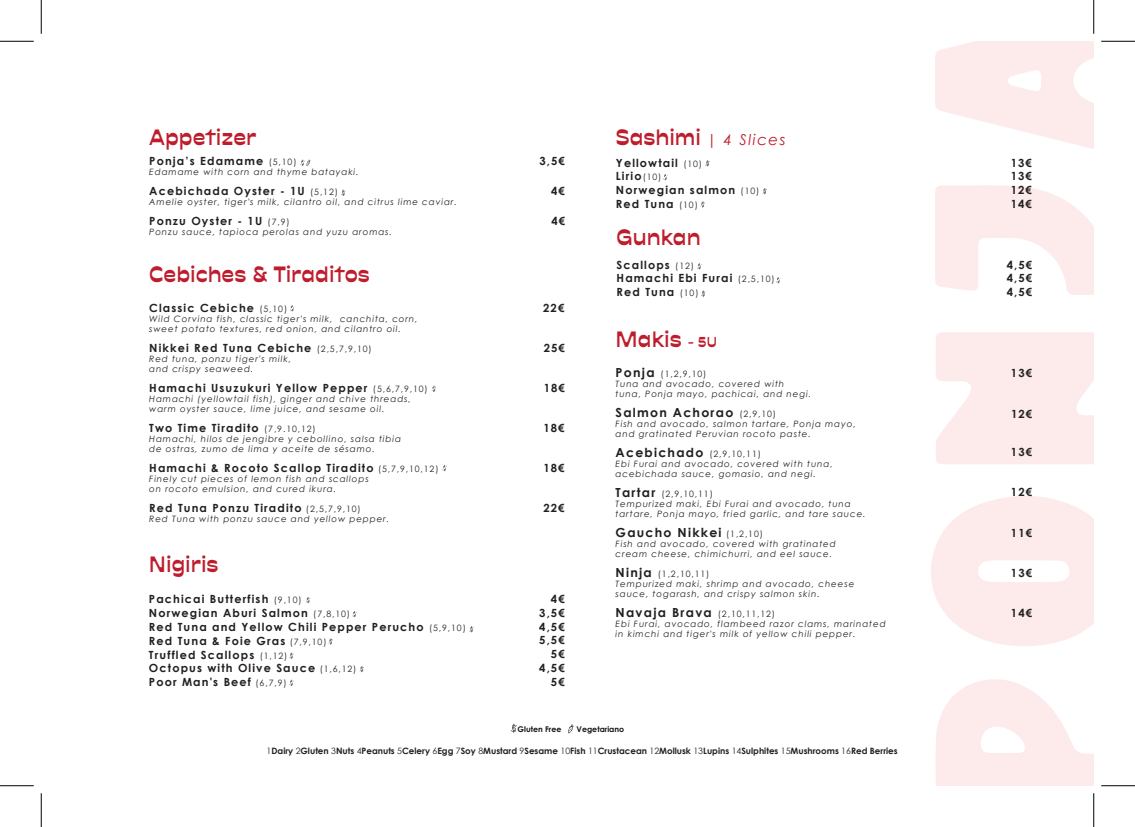
<style>
.page{position:relative;width:1135px;height:827px;background:#fff}
.page>*{position:absolute;margin:0;border:0;box-sizing:border-box;transform-origin:0 0}
.t1{font:700 expanded 21.25px "Antipol";color:#be1d2c}
.t2{font:italic 15px "Century Gothic";letter-spacing:.1em;color:#be1d2c}
.t3{font:700 12.5px "Century Gothic";letter-spacing:.1em;color:#231f20}
.t4{font:700 11.25px/13.8px "Century Gothic";letter-spacing:.1em;color:#231f20}
.t5{font:italic 8.75px/10px "Century Gothic";letter-spacing:.1em;color:#231f20}
.t6{font:700 8.75px "Century Gothic";color:#231f20}
.t7{font:700 7.88px "Century Gothic Pro";color:#111416}
.s1{font-weight:400;font-size:8.75px}
.s2{font-family:"Antipol";font-weight:700;font-style:normal;font-stretch:expanded;font-size:21.25px}
.s3{font-size:13.75px}
.s4{font-weight:700;font-style:normal;font-size:12.5px}
.s5{font-style:normal}
.s6{font-weight:400}
</style>
<div class="page">
<svg style="left:936px;top:332px;width:158px;height:132px"></svg>
<svg style="left:931px;top:496px;width:163px;height:150px"></svg>
<svg style="left:935px;top:41px;width:159px;height:108px"></svg>
<svg style="left:936px;top:679px;width:158px;height:106px"></svg>
<svg style="left:935px;top:185px;width:159px;height:110px"></svg>
<svg style="left:511px;top:723px;width:6px;height:10px"></svg>
<svg style="left:568px;top:724px;width:6px;height:9px"></svg>
<svg style="left:300px;top:160px;width:11px;height:6px"></svg>
<svg style="left:341px;top:190px;width:4px;height:6px"></svg>
<svg style="left:290px;top:305px;width:4px;height:6px"></svg>
<svg style="left:432px;top:385px;width:4px;height:7px"></svg>
<svg style="left:442px;top:465px;width:5px;height:6px"></svg>
<svg style="left:306px;top:597px;width:4px;height:6px"></svg>
<svg style="left:352px;top:611px;width:5px;height:6px"></svg>
<svg style="left:469px;top:626px;width:5px;height:6px"></svg>
<svg style="left:289px;top:652px;width:5px;height:7px"></svg>
<svg style="left:329px;top:638px;width:4px;height:6px"></svg>
<svg style="left:360px;top:666px;width:4px;height:6px"></svg>
<svg style="left:289px;top:679px;width:5px;height:7px"></svg>
<svg style="left:705px;top:160px;width:5px;height:6px"></svg>
<svg style="left:663px;top:174px;width:4px;height:6px"></svg>
<svg style="left:701px;top:201px;width:4px;height:7px"></svg>
<svg style="left:763px;top:188px;width:4px;height:6px"></svg>
<svg style="left:697px;top:263px;width:4px;height:6px"></svg>
<svg style="left:776px;top:277px;width:4px;height:6px"></svg>
<svg style="left:701px;top:290px;width:4px;height:7px"></svg>
<hr style="left:0;top:41px;width:34px;height:1px;background:#000">
<hr style="left:1101px;top:41px;width:34px;height:1px;background:#000">
<hr style="left:0;top:785px;width:34px;height:1px;background:#000">
<hr style="left:1101px;top:785px;width:34px;height:1px;background:#000">
<hr style="left:41px;top:0;width:1px;height:34px;background:#000">
<hr style="left:41px;top:793px;width:1px;height:34px;background:#000">
<hr style="left:1093px;top:0;width:1px;height:34px;background:#000">
<hr style="left:1093px;top:793px;width:1px;height:34px;background:#000">
<h1 class="t1" style="left:149px;top:124px;width:109px">Appetizer</h1>
<p class="t4" style="left:149px;top:154px;width:149px">Ponja’s Edamame <span class="s1">(5,10)</span></p>
<p class="t5" style="left:149px;top:167px;width:211px">Edamame with corn and thyme batayaki.</p>
<p class="t4" style="left:149px;top:184px;width:190px">Acebichada Oyster - 1U <span class="s1">(5,12)</span></p>
<p class="t5" style="left:149px;top:197px;width:309px">Amelie oyster, tiger's milk, cilantro oil, and citrus lime caviar.</p>
<p class="t4" style="left:149px;top:214px;width:142px">Ponzu Oyster - 1U <span class="s1">(7,9)</span></p>
<p class="t5" style="left:149px;top:227px;width:244px">Ponzu sauce, tapioca perolas and yuzu aromas.</p>
<h1 class="t1" style="left:149px;top:260px;width:222px">Cebiches &amp; Tiraditos</h1>
<p class="t4" style="left:149px;top:300px;width:140px">Classic Cebiche <span class="s1">(5,10)</span></p>
<p class="t5" style="left:149px;top:313px;width:270px">Wild Corvina fish, classic tiger's milk, canchita, corn, sweet potato textures, red onion, and cilantro oil.</p>
<p class="t4" style="left:149px;top:340px;width:224px">Nikkei Red Tuna Cebiche <span class="s1">(2,5,7,9,10)</span></p>
<p class="t5" style="left:149px;top:353px;width:143px">Red tuna, ponzu tiger's milk, and crispy seaweed.</p>
<p class="t4" style="left:149px;top:380px;width:280px">Hamachi Usuzukuri Yellow Pepper <span class="s1">(5,6,7,9,10)</span></p>
<p class="t5" style="left:149px;top:393px;width:263px">Hamachi (yellowtail fish), ginger and chive threads, warm oyster sauce, lime juice, and sesame oil.</p>
<p class="t4" style="left:149px;top:420px;width:168px">Two Time Tiradito <span class="s1">(7,9.10,12)</span></p>
<p class="t5" style="left:149px;top:433px;width:253px">Hamachi, hilos de jengibre y cebollino, salsa tibia de ostras, zumo de lima y aceite de sésamo.</p>
<p class="t4" style="left:149px;top:460px;width:291px">Hamachi &amp; Rocoto Scallop Tiradito <span class="s1">(5,7,9,10,12)</span></p>
<p class="t5" style="left:149px;top:473px;width:221px">Finely cut pieces of lemon fish and scallops on rocoto emulsion, and cured ikura.</p>
<p class="t4" style="left:149px;top:500px;width:213px">Red Tuna Ponzu Tiradito <span class="s1">(2,5,7,9,10)</span></p>
<p class="t5" style="left:149px;top:513px;width:241px">Red Tuna with ponzu sauce and yellow pepper.</p>
<h1 class="t1" style="left:149px;top:550px;width:71px">Nigiris</h1>
<p class="t4" style="left:149px;top:592px;width:318px">Pachicai Butterfish <span class="s1">(9,10)<br></span>Norwegian Aburi Salmon <span class="s1">(7,8,10)<br></span>Red Tuna and Yellow Chili Pepper Perucho <span class="s1">(5,9,10)<br></span>Red Tuna &amp; Foie Gras <span class="s1">(7,9,10)<br></span>Truffled Scallops <span class="s1">(1,12)<br></span>Octopus with Olive Sauce <span class="s1">(1,6,12)<br></span>Poor Man's Beef <span class="s1">(6,7,9)</span></p>
<p class="t4" style="left:539px;top:154px;width:27px">3,5€</p>
<p class="t4" style="left:551px;top:184px;width:15px">4€</p>
<p class="t4" style="left:551px;top:214px;width:15px">4€</p>
<p class="t4" style="left:543px;top:300px;width:23px">22€</p>
<p class="t4" style="left:544px;top:340px;width:23px">25€</p>
<p class="t4" style="left:544px;top:380px;width:23px">18€</p>
<p class="t4" style="left:543px;top:420px;width:23px">18€</p>
<p class="t4" style="left:543px;top:460px;width:23px">18€</p>
<p class="t4" style="left:543px;top:500px;width:23px">22€</p>
<p class="t4" style="left:539px;top:591px;width:27px;text-align:right">4€<br>3,5€<br>4,5€<br>5,5€<br>5€<br>4,5€<br>5€</p>
<h2 class="t2" style="left:616px;top:129px;width:171px"><span class="s2">Sashimi</span> | 4 Slices</h2>
<p class="t4" style="left:616px;top:155px;width:145px">Yellowtail <span class="s1">(10)<br></span>Lirio<span class="s1">(10)<br></span>Norwegian salmon <span class="s1">(10)<br></span>Red Tuna <span class="s1">(10)</span></p>
<h1 class="t1" style="left:617px;top:223px;width:86px">Gunkan</h1>
<p class="t4" style="left:617px;top:257px;width:160px">Scallops <span class="s1">(12)<br></span>Hamachi Ebi Furai <span class="s1">(2,5,10)<br></span>Red Tuna <span class="s1">(10)</span></p>
<h1 class="t1" style="left:616px;top:326px;width:103px">Makis <span class="s3">- 5U</span></h1>
<p class="t5" style="left:616px;top:369px;width:197px"><span class="s4">Ponja</span> <span class="s5">(1,2,9,10)<br></span>Tuna and avocado, covered with tuna, Ponja mayo, pachicai, and negi.</p>
<h3 class="t3" style="left:616px;top:403px;width:162px">Salmon Achorao <span class="s1">(2,9,10)</span></h3>
<p class="t5" style="left:616px;top:419px;width:242px">Fish and avocado, salmon tartare, Ponja mayo, and gratinated Peruvian rocoto paste.</p>
<p class="t5" style="left:616px;top:449px;width:219px"><span class="s4">Acebichado</span> <span class="s5">(2,9,10,11)<br></span>Ebi Furai and avocado, covered with tuna, acebichada sauce, gomasio, and negi.</p>
<p class="t5" style="left:616px;top:489px;width:252px"><span class="s4">Tartar</span> <span class="s5">(2,9,10,11)<br></span>Tempurized maki, Ebi Furai and avocado, tuna tartare, Ponja mayo, fried garlic, and tare sauce.</p>
<h3 class="t3" style="left:616px;top:523px;width:149px">Gaucho Nikkei <span class="s1">(1,2,10)</span></h3>
<p class="t5" style="left:616px;top:539px;width:222px">Fish and avocado, covered with gratinated cream cheese, chimichurri, and eel sauce.</p>
<p class="t5" style="left:616px;top:569px;width:240px"><span class="s4">Ninja</span> <span class="s5">(1,2,10,11)<br></span>Tempurized maki, shrimp and avocado, cheese sauce, togarash, and crispy salmon skin.</p>
<p class="t5" style="left:616px;top:609px;width:272px"><span class="s4">Navaja Brava</span> <span class="s5">(2,10,11,12)<br></span>Ebi Furai, avocado, flambeed razor clams, marinated in kimchi and tiger's milk of yellow chili pepper.</p>
<p class="t7" style="left:518px;top:724px;width:45px">Gluten Free</p>
<p class="t7" style="left:577px;top:724px;width:49px">Vegetariano</p>
<p class="t6" style="left:267px;top:744px;width:633px"><span class="s6">1</span>Dairy <span class="s6">2</span>Gluten <span class="s6">3</span>Nuts <span class="s6">4</span>Peanuts <span class="s6">5</span>Celery <span class="s6">6</span>Egg <span class="s6">7</span>Soy <span class="s6">8</span>Mustard <span class="s6">9</span>Sesame <span class="s6">10</span>Fish <span class="s6">11</span>Crustacean <span class="s6">12</span>Mollusk <span class="s6">13</span>Lupins <span class="s6">14</span>Sulphites <span class="s6">15</span>Mushrooms <span class="s6">16</span>Red Berries</p>
<p class="t4" style="left:1011px;top:155px;width:23px;text-align:justify">13€ 13€ 12€ 14€</p>
<p class="t4" style="left:1007px;top:257px;width:27px;text-align:justify">4,5€ 4,5€ 4,5€</p>
<p class="t4" style="left:1011px;top:366px;width:23px">13€</p>
<p class="t4" style="left:1011px;top:406px;width:23px">12€</p>
<p class="t4" style="left:1011px;top:445px;width:23px">13€</p>
<p class="t4" style="left:1011px;top:485px;width:23px">12€</p>
<p class="t4" style="left:1011px;top:526px;width:23px">11€</p>
<p class="t4" style="left:1011px;top:566px;width:23px">13€</p>
<p class="t4" style="left:1011px;top:606px;width:23px">14€</p>
</div>
